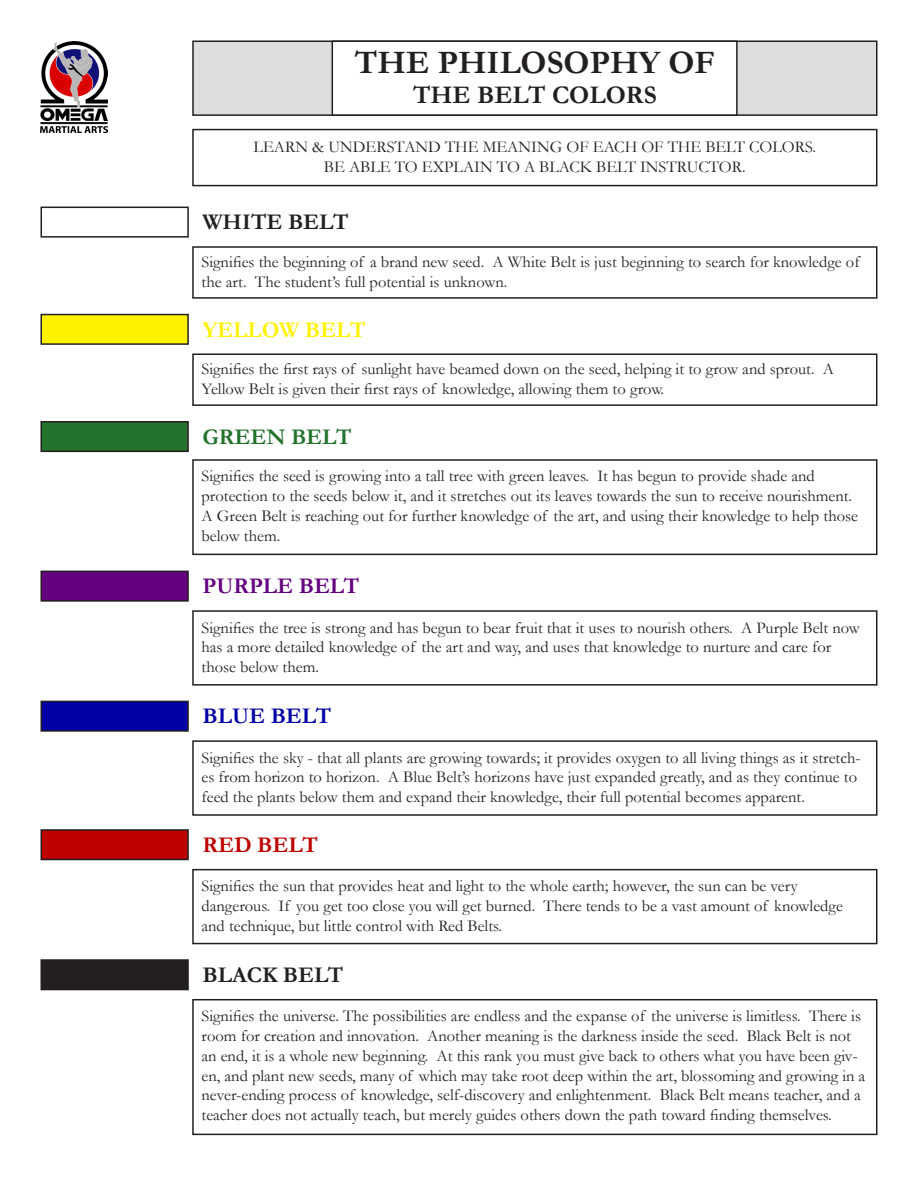
<style>
.page{position:relative;width:918px;height:1188px;background:#fff}
.page>*{position:absolute;margin:0;border:0;box-sizing:border-box;transform-origin:0 0}
.t1{font:700 33px "Garamond";color:#231f20}
.t2{font:700 25.5px "Garamond";color:#231f20}
.t3{font:700 22.5px "Garamond";color:#231f20}
.t4{font:700 22.5px "Garamond";color:#fff200}
.t5{font:700 22.5px "Garamond";color:#640080}
.t6{font:700 22.5px "Garamond";color:#23732d}
.t7{font:700 22.5px "Garamond";color:#0000a4}
.t8{font:700 22.5px "Garamond";color:#be0000}
.t9{font:16.5px/19.8px "Garamond";color:#231f20}
</style>
<div class="page">
<div style="left:193px;top:41px;width:684px;height:74px;background:#dcddde"></div>
<div style="left:192px;top:40px;width:686px;height:76px;border:2px solid #231f20"></div>
<div style="left:192px;top:246px;width:686px;height:53px;border:2px solid #231f20"></div>
<img style="left:41px;top:42px;width:67px;height:90px">
<div style="left:332px;top:41px;width:405px;height:74px;background:#fff"></div>
<div style="left:332px;top:40px;width:406px;height:76px;border:2px solid #231f20"></div>
<div style="left:192px;top:129px;width:686px;height:57px;border:2px solid #231f20"></div>
<div style="left:40px;top:207px;width:149px;height:31px;border:2px solid #231f20"></div>
<div style="left:192px;top:353px;width:686px;height:53px;border:2px solid #231f20"></div>
<div style="left:41px;top:315px;width:147px;height:29px;background:#fff200"></div>
<div style="left:40px;top:314px;width:149px;height:31px;border:2px solid #231f20"></div>
<div style="left:192px;top:459px;width:686px;height:96px;border:2px solid #231f20"></div>
<div style="left:41px;top:422px;width:147px;height:29px;background:#23732d"></div>
<div style="left:40px;top:421px;width:149px;height:31px;border:2px solid #231f20"></div>
<div style="left:192px;top:610px;width:686px;height:76px;border:2px solid #231f20"></div>
<div style="left:41px;top:571px;width:147px;height:30px;background:#640080"></div>
<div style="left:40px;top:571px;width:149px;height:31px;border:2px solid #231f20"></div>
<div style="left:192px;top:740px;width:686px;height:76px;border:2px solid #231f20"></div>
<div style="left:41px;top:701px;width:147px;height:30px;background:#0000a4"></div>
<div style="left:40px;top:701px;width:149px;height:31px;border:2px solid #231f20"></div>
<div style="left:192px;top:869px;width:686px;height:75px;border:2px solid #231f20"></div>
<div style="left:41px;top:830px;width:147px;height:30px;background:#be0000"></div>
<div style="left:40px;top:829px;width:149px;height:31px;border:2px solid #231f20"></div>
<div style="left:192px;top:999px;width:686px;height:136px;border:2px solid #231f20"></div>
<div style="left:41px;top:960px;width:147px;height:30px;background:#231f20"></div>
<div style="left:40px;top:959px;width:149px;height:31px;border:2px solid #231f20"></div>
<p class="t1" style="left:355px;top:43px;width:361px">THE PHILOSOPHY OF</p>
<p class="t2" style="left:413px;top:80px;width:245px">THE BELT COLORS</p>
<p class="t9" style="left:254px;top:137px;width:564px">LEARN &amp; UNDERSTAND THE MEANING OF EACH OF THE BELT COLORS.</p>
<p class="t9" style="left:324px;top:156px;width:423px">BE ABLE TO EXPLAIN TO A BLACK BELT INSTRUCTOR.</p>
<p class="t3" style="left:202px;top:209px;width:148px">WHITE BELT</p>
<p class="t9" style="left:202px;top:252px;width:660px">Signifies the beginning of a brand new seed. A White Belt is just beginning to search for knowledge of the art. The student’s full potential is unknown.</p>
<p class="t4" style="left:202px;top:316px;width:164px">YELLOW BELT</p>
<p class="t9" style="left:202px;top:359px;width:634px">Signifies the first rays of sunlight have beamed down on the seed, helping it to grow and sprout. A<br>Yellow Belt is given their first rays of knowledge, allowing them to grow.</p>
<p class="t6" style="left:202px;top:423px;width:151px">GREEN BELT</p>
<p class="t9" style="left:202px;top:466px;width:615px">Signifies the seed is growing into a tall tree with green leaves. It has begun to provide shade and</p>
<p class="t9" style="left:202px;top:486px;width:658px">protection to the seeds below it, and it stretches out its leaves towards the sun to receive nourishment.<br>A Green Belt is reaching out for further knowledge of the art, and using their knowledge to help those below them.</p>
<p class="t5" style="left:202px;top:573px;width:158px">PURPLE BELT</p>
<p class="t9" style="left:202px;top:617px;width:660px">Signifies the tree is strong and has begun to bear fruit that it uses to nourish others. A Purple Belt now has a more detailed knowledge of the art and way, and uses that knowledge to nurture and care for those below them.</p>
<p class="t7" style="left:202px;top:703px;width:130px">BLUE BELT</p>
<p class="t9" style="left:202px;top:747px;width:661px">Signifies the sky - that all plants are growing towards; it provides oxygen to all living things as it stretch&shy;es from horizon to horizon. A Blue Belt’s horizons have just expanded greatly, and as they continue to feed the plants below them and expand their knowledge, their full potential becomes apparent.</p>
<p class="t8" style="left:202px;top:831px;width:117px">RED BELT</p>
<p class="t9" style="left:202px;top:876px;width:598px">Signifies the sun that provides heat and light to the whole earth; however, the sun can be very</p>
<p class="t9" style="left:202px;top:896px;width:643px">dangerous. If you get too close you will get burned. There tends to be a vast amount of knowledge and technique, but little control with Red Belts.</p>
<p class="t3" style="left:202px;top:961px;width:142px">BLACK BELT</p>
<p class="t9" style="left:202px;top:1006px;width:665px">Signifies the universe. The possibilities are endless and the expanse of the universe is limitless. There is room for creation and innovation. Another meaning is the darkness inside the seed. Black Belt is not an end, it is a whole new beginning. At this rank you must give back to others what you have been giv&shy;en, and plant new seeds, many of which may take root deep within the art, blossoming and growing in a never-ending process of knowledge, self-discovery and enlightenment. Black Belt means teacher, and a teacher does not actually teach, but merely guides others down the path toward finding themselves.</p>
</div>
